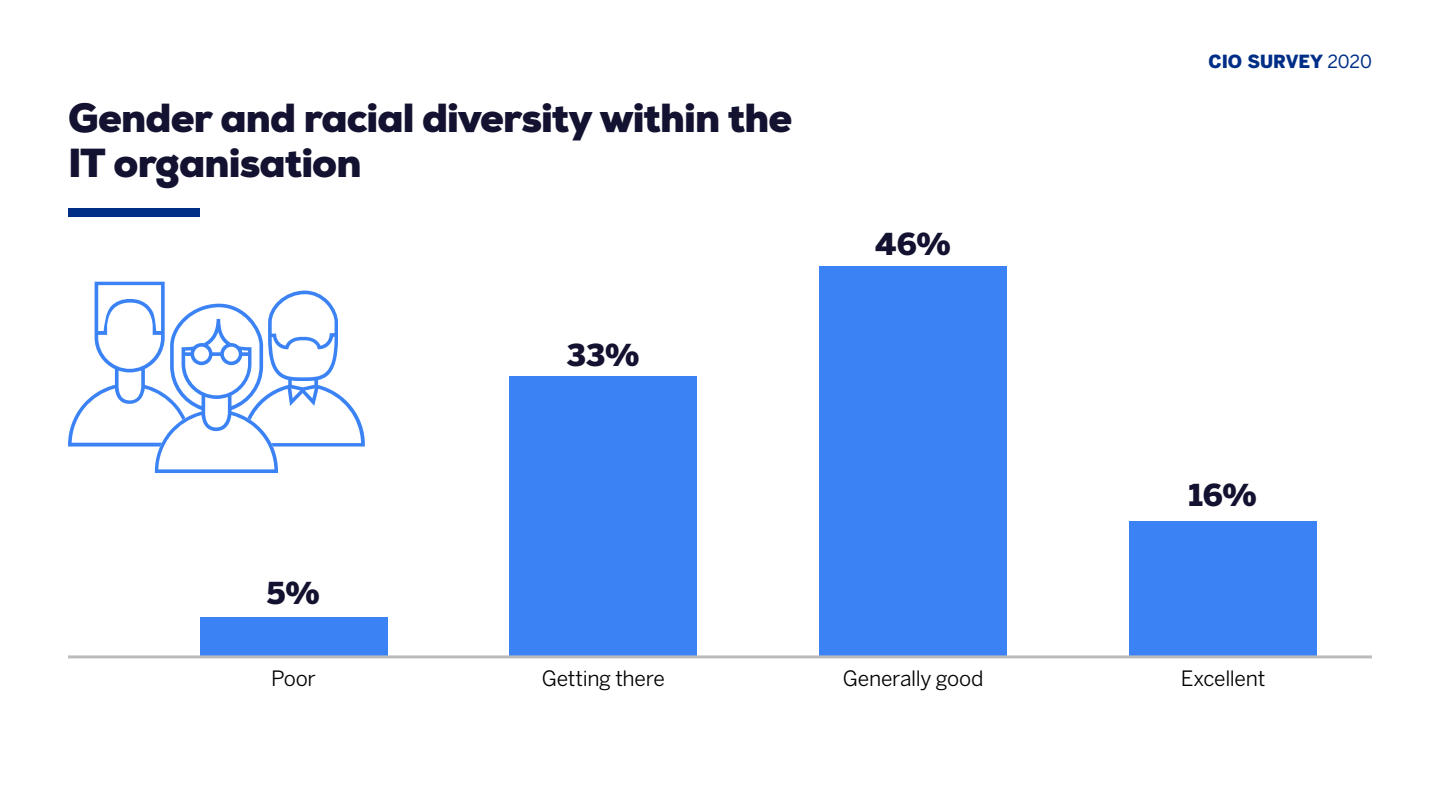
<style>
.page{position:relative;width:1440px;height:810px;background:#fff}
.page>*{position:absolute;margin:0;border:0;box-sizing:border-box;transform-origin:0 0}
.t1{font:900 40.5px/45px "Nexa";letter-spacing:-.025em;color:#131230}
.t2{font:900 30px "Benton Sans";color:#131230}
.t3{font:21px "Benton Sans";letter-spacing:-.015em;color:#000}
.t4{font:900 18px "Benton Sans";letter-spacing:-.005em;color:#002e87}
.s1{font-weight:400}
</style>
<div class="page">
<div style="left:68px;top:208px;width:132px;height:9px;background:#002e87"></div>
<div style="left:200px;top:617px;width:187px;height:41px;background:#3b83f4"></div>
<div style="left:510px;top:377px;width:187px;height:281px;background:#3b83f4"></div>
<div style="left:819px;top:267px;width:187px;height:391px;background:#3b83f4"></div>
<div style="left:1129px;top:521px;width:187px;height:137px;background:#3b83f4"></div>
<hr style="left:68px;top:655px;width:1303px;height:3px;background:#bbb">
<svg style="left:68px;top:282px;width:297px;height:191px"></svg>
<p class="t1" style="left:68px;top:96px;width:725px">Gender and racial diversity within the<br>IT organisation</p>
<p class="t2" style="left:567px;top:337px;width:74px">33%</p>
<p class="t2" style="left:875px;top:226px;width:77px">46%</p>
<p class="t2" style="left:267px;top:575px;width:55px">5%</p>
<p class="t3" style="left:271px;top:666px;width:46px">Poor</p>
<p class="t3" style="left:542px;top:666px;width:124px">Getting there</p>
<p class="t3" style="left:843px;top:666px;width:142px">Generally good</p>
<p class="t4" style="left:1208px;top:51px;width:165px">CIO SURVEY <span class="s1">2020</span></p>
<p class="t2" style="left:1188px;top:477px;width:70px">16%</p>
<p class="t3" style="left:1180px;top:666px;width:86px">Excellent</p>
</div>
